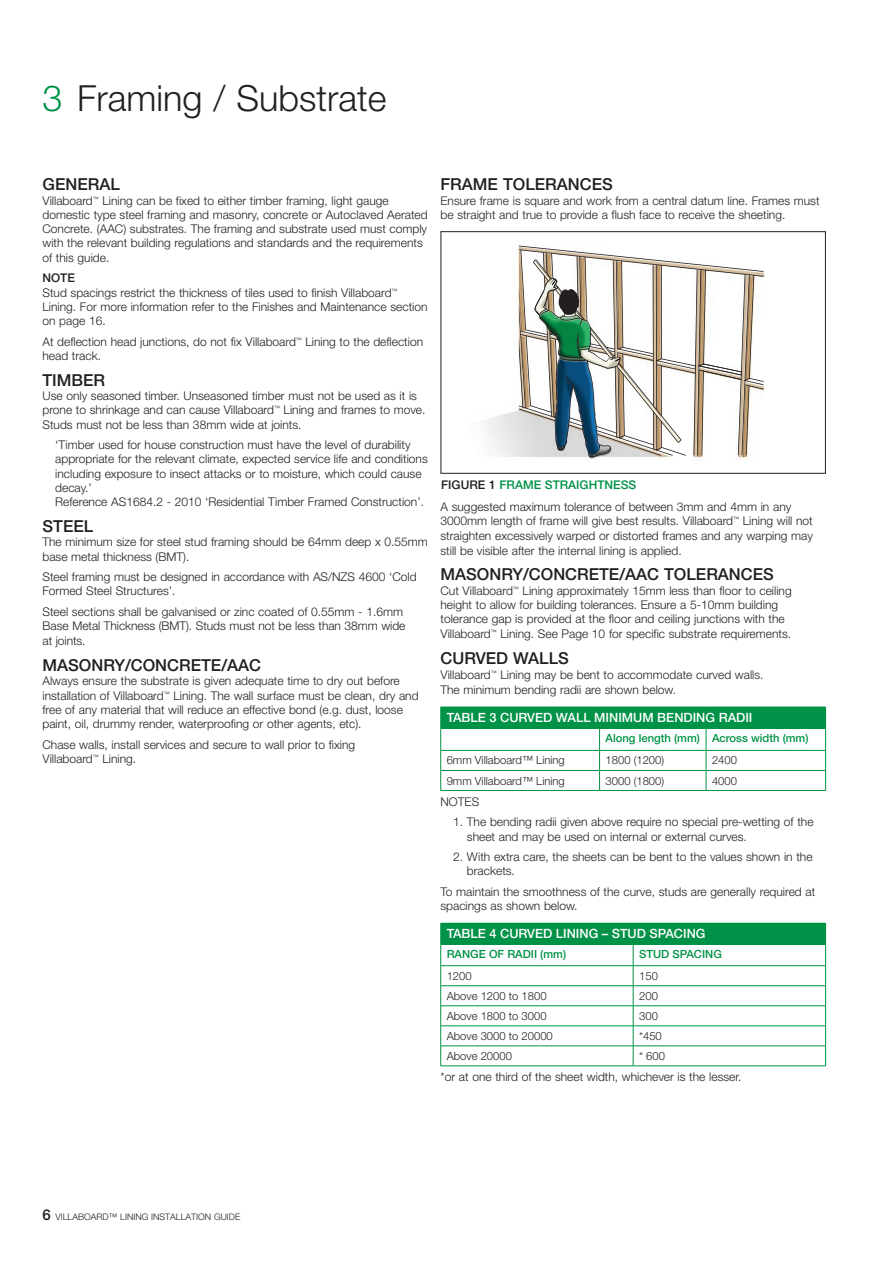
<style>
.page{position:relative;width:893px;height:1263px;background:#fff}
.page>*{position:absolute;margin:0;border:0;box-sizing:border-box;transform-origin:0 0}
.t1{font:300 36px "Helvetica Neue LT Std";color:#231f20}
.Sub_Heading{font:500 16.5px "Helvetica Neue LT Std";color:#231f20}
.t2{font:500 12.75px "Helvetica Neue LT Std";color:#fff}
.Sub_Heading-2{font:300 12px/14.2px "Helvetica Neue LT Std";color:#231f20}
.Body_Copy{font:300 12px/14.2px "Helvetica Neue LT Std";color:#231f20}
.Notes_Body_Copy{font:300 12px/14.2px "Helvetica Neue LT Std";color:#231f20}
.Notes_Header{font:300 12px/14.2px "Helvetica Neue LT Std";color:#231f20}
.Body_Copy-2{font:500 12px "Helvetica Neue LT Std";color:#009246}
.t3{font:300 11.25px "Helvetica Neue LT Std";color:#231f20}
.t4{font:500 11.25px "Helvetica Neue LT Std";color:#009246}
.t5{font:300 9px "Helvetica Neue LT Std";color:#231f20}
.s1{color:#009246}
.s2{font-weight:500}
.s3{color:#231f20}
.s4{font-weight:500;font-size:15px}
</style>
<div class="page">
<img style="left:482px;top:245px;width:283px;height:214px">
<svg style="left:519px;top:246px;width:245px;height:211px"></svg>
<div style="left:441px;top:231px;width:385px;height:243px;border:1px solid #231f20"></div>
<div style="left:441px;top:707px;width:385px;height:21px;background:#009246"></div>
<hr style="left:441px;top:728px;width:159px;height:1px;background:#009246">
<hr style="left:600px;top:728px;width:106px;height:1px;background:#009246">
<hr style="left:706px;top:728px;width:120px;height:1px;background:#009246">
<hr style="left:441px;top:750px;width:159px;height:1px;background:#009246">
<hr style="left:600px;top:750px;width:106px;height:1px;background:#009246">
<hr style="left:706px;top:750px;width:120px;height:1px;background:#009246">
<svg style="left:440px;top:707px;width:1px;height:83px"></svg>
<hr style="left:441px;top:770px;width:159px;height:1px;background:#009246">
<hr style="left:441px;top:790px;width:159px;height:1px;background:#009246">
<svg style="left:599px;top:729px;width:1px;height:61px"></svg>
<hr style="left:600px;top:770px;width:106px;height:1px;background:#009246">
<hr style="left:600px;top:790px;width:106px;height:1px;background:#009246">
<svg style="left:706px;top:729px;width:1px;height:61px"></svg>
<hr style="left:706px;top:770px;width:120px;height:1px;background:#009246">
<svg style="left:825px;top:729px;width:1px;height:61px"></svg>
<hr style="left:706px;top:790px;width:120px;height:1px;background:#009246">
<div style="left:441px;top:923px;width:385px;height:21px;background:#009246"></div>
<hr style="left:441px;top:944px;width:192px;height:1px;background:#009246">
<hr style="left:633px;top:944px;width:193px;height:1px;background:#009246">
<hr style="left:441px;top:965px;width:192px;height:1px;background:#009246">
<hr style="left:633px;top:965px;width:193px;height:1px;background:#009246">
<hr style="left:441px;top:985px;width:192px;height:1px;background:#009246">
<hr style="left:633px;top:985px;width:193px;height:1px;background:#009246">
<hr style="left:441px;top:1005px;width:192px;height:1px;background:#009246">
<hr style="left:633px;top:1005px;width:193px;height:1px;background:#009246">
<hr style="left:441px;top:1025px;width:192px;height:1px;background:#009246">
<hr style="left:633px;top:1025px;width:193px;height:1px;background:#009246">
<svg style="left:440px;top:923px;width:1px;height:143px"></svg>
<hr style="left:441px;top:1045px;width:192px;height:1px;background:#009246">
<hr style="left:441px;top:1065px;width:192px;height:1px;background:#009246">
<svg style="left:633px;top:945px;width:1px;height:120px"></svg>
<hr style="left:633px;top:1045px;width:193px;height:1px;background:#009246">
<svg style="left:825px;top:945px;width:1px;height:120px"></svg>
<hr style="left:633px;top:1065px;width:193px;height:1px;background:#009246">
<p class="t1" style="left:43px;top:76px;width:345px"><span class="s1">3</span> Framing / Substrate</p>
<p class="Sub_Heading" style="left:43px;top:175px;width:79px">GENERAL</p>
<p class="Sub_Heading-2" style="left:43px;top:193px;width:387px">Villaboard<sup>™</sup> Lining can be fixed to either timber framing, light gauge domestic type steel framing and masonry, concrete or Autoclaved Aerated Concrete. (AAC) substrates. The framing and substrate used must comply with the relevant building regulations and standards and the requirements of this guide.</p>
<p class="Notes_Header" style="left:43px;top:271px;width:387px"><span class="s2">NOTE<br></span>Stud spacings restrict the thickness of tiles used to finish Villaboard<sup>™ </sup>Lining. For more information refer to the Finishes and Maintenance section on page 16.</p>
<p class="Body_Copy" style="left:43px;top:334px;width:382px">At deflection head junctions, do not fix Villaboard<sup>™</sup> Lining to the deflection head track.</p>
<p class="Sub_Heading" style="left:43px;top:370px;width:64px">TIMBER</p>
<p class="Sub_Heading-2" style="left:43px;top:388px;width:384px">Use only seasoned timber. Unseasoned timber must not be used as it is prone to shrinkage and can cause Villaboard<sup>™</sup> Lining and frames to move.<br>Studs must not be less than 38mm wide at joints.</p>
<p class="Sub_Heading-2" style="left:55px;top:437px;width:374px">‘Timber used for house construction must have the level of durability appropriate for the relevant climate, expected service life and conditions including exposure to insect attacks or to moisture, which could cause decay.’<br>Reference AS1684.2 - 2010 ‘Residential Timber Framed Construction’.</p>
<p class="Sub_Heading" style="left:43px;top:516px;width:52px">STEEL</p>
<p class="Sub_Heading-2" style="left:43px;top:535px;width:387px">The minimum size for steel stud framing should be 64mm deep x 0.55mm base metal thickness (BMT).</p>
<p class="Body_Copy" style="left:43px;top:569px;width:376px">Steel framing must be designed in accordance with AS/NZS 4600 ‘Cold<br>Formed Steel Structures’.</p>
<p class="Body_Copy" style="left:43px;top:604px;width:364px;line-height:14.7px">Steel sections shall be galvanised or zinc coated of 0.55mm - 1.6mm<br>Base Metal Thickness (BMT). Studs must not be less than 38mm wide at joints.</p>
<p class="Sub_Heading" style="left:43px;top:655px;width:220px">MASONRY/CONCRETE/AAC</p>
<p class="Sub_Heading-2" style="left:43px;top:674px;width:378px">Always ensure the substrate is given adequate time to dry out before installation of Villaboard<sup>™</sup> Lining. The wall surface must be clean, dry and free of any material that will reduce an effective bond (e.g. dust, loose paint, oil, drummy render, waterproofing or other agents, etc).</p>
<p class="Body_Copy" style="left:43px;top:737px;width:314px">Chase walls, install services and secure to wall prior to fixing<br>Villaboard<sup>™</sup> Lining.</p>
<p class="Sub_Heading" style="left:441px;top:175px;width:174px">FRAME TOLERANCES</p>
<p class="Body_Copy" style="left:441px;top:193px;width:381px">Ensure frame is square and work from a central datum line. Frames must be straight and true to provide a flush face to receive the sheeting.</p>
<p class="Body_Copy-2" style="left:441px;top:477px;width:197px"><span class="s3">FIGURE 1</span> FRAME STRAIGHTNESS</p>
<p class="Body_Copy" style="left:441px;top:499px;width:374px">A suggested maximum tolerance of between 3mm and 4mm in any 3000mm length of frame will give best results. Villaboard<sup>™</sup> Lining will not straighten excessively warped or distorted frames and any warping may still be visible after the internal lining is applied.</p>
<p class="Sub_Heading" style="left:441px;top:565px;width:335px">MASONRY/CONCRETE/AAC TOLERANCES</p>
<p class="Sub_Heading-2" style="left:441px;top:583px;width:353px">Cut Villaboard<sup>™</sup> Lining approximately 15mm less than floor to ceiling height to allow for building tolerances. Ensure a 5-10mm building tolerance gap is provided at the floor and ceiling junctions with the Villaboard<sup>™</sup> Lining. See Page 10 for specific substrate requirements.</p>
<p class="Sub_Heading" style="left:441px;top:648px;width:130px">CURVED WALLS</p>
<p class="Sub_Heading-2" style="left:441px;top:667px;width:325px;line-height:15px">Villaboard<sup>™</sup> Lining may be bent to accommodate curved walls.<br>The minimum bending radii are shown below.</p>
<p class="t2" style="left:447px;top:710px;width:307px">TABLE 3 CURVED WALL MINIMUM BENDING RADII</p>
<p class="t4" style="left:606px;top:731px;width:96px">Along length (mm)</p>
<p class="t4" style="left:712px;top:731px;width:98px">Across width (mm)</p>
<p class="t3" style="left:447px;top:754px;width:120px">6mm Villaboard™ Lining</p>
<p class="t3" style="left:606px;top:754px;width:60px">1800 (1200)</p>
<p class="t3" style="left:712px;top:754px;width:27px">2400</p>
<p class="t3" style="left:447px;top:774px;width:120px">9mm Villaboard™ Lining</p>
<p class="t3" style="left:606px;top:774px;width:60px">3000 (1800)</p>
<p class="t3" style="left:712px;top:774px;width:27px">4000</p>
<p class="Notes_Header" style="left:441px;top:794px;width:40px">NOTES</p>
<p class="Notes_Body_Copy" style="left:467px;top:815px;width:348px;text-indent:-14px">1. The bending radii given above require no special pre-wetting of the sheet and may be used on internal or external curves.</p>
<p class="Notes_Body_Copy" style="left:467px;top:849px;width:347px;text-indent:-14px">2. With extra care, the sheets can be bent to the values shown in the brackets.</p>
<p class="Body_Copy" style="left:441px;top:884px;width:376px">To maintain the smoothness of the curve, studs are generally required at spacings as shown below.</p>
<p class="t2" style="left:447px;top:926px;width:260px">TABLE 4 CURVED LINING – STUD SPACING</p>
<p class="t4" style="left:447px;top:948px;width:121px">RANGE OF RADII (mm)</p>
<p class="t4" style="left:639px;top:948px;width:84px">STUD SPACING</p>
<p class="t3" style="left:447px;top:969px;width:27px">1200</p>
<p class="t3" style="left:639px;top:969px;width:20px">150</p>
<p class="t3" style="left:447px;top:989px;width:101px">Above 1200 to 1800</p>
<p class="t3" style="left:639px;top:989px;width:20px">200</p>
<p class="t3" style="left:447px;top:1009px;width:101px">Above 1800 to 3000</p>
<p class="t3" style="left:639px;top:1009px;width:20px">300</p>
<p class="t3" style="left:447px;top:1029px;width:108px">Above 3000 to 20000</p>
<p class="t3" style="left:639px;top:1029px;width:24px">*450</p>
<p class="t3" style="left:447px;top:1049px;width:67px">Above 20000</p>
<p class="t3" style="left:639px;top:1049px;width:27px">* 600</p>
<p class="Body_Copy" style="left:441px;top:1069px;width:302px">*or at one third of the sheet width, whichever is the lesser.</p>
<p class="t5" style="left:43px;top:1212px;width:199px"><span class="s4">6</span> VILLABOARD™ LINING INSTALLATION GUIDE</p>
</div>
